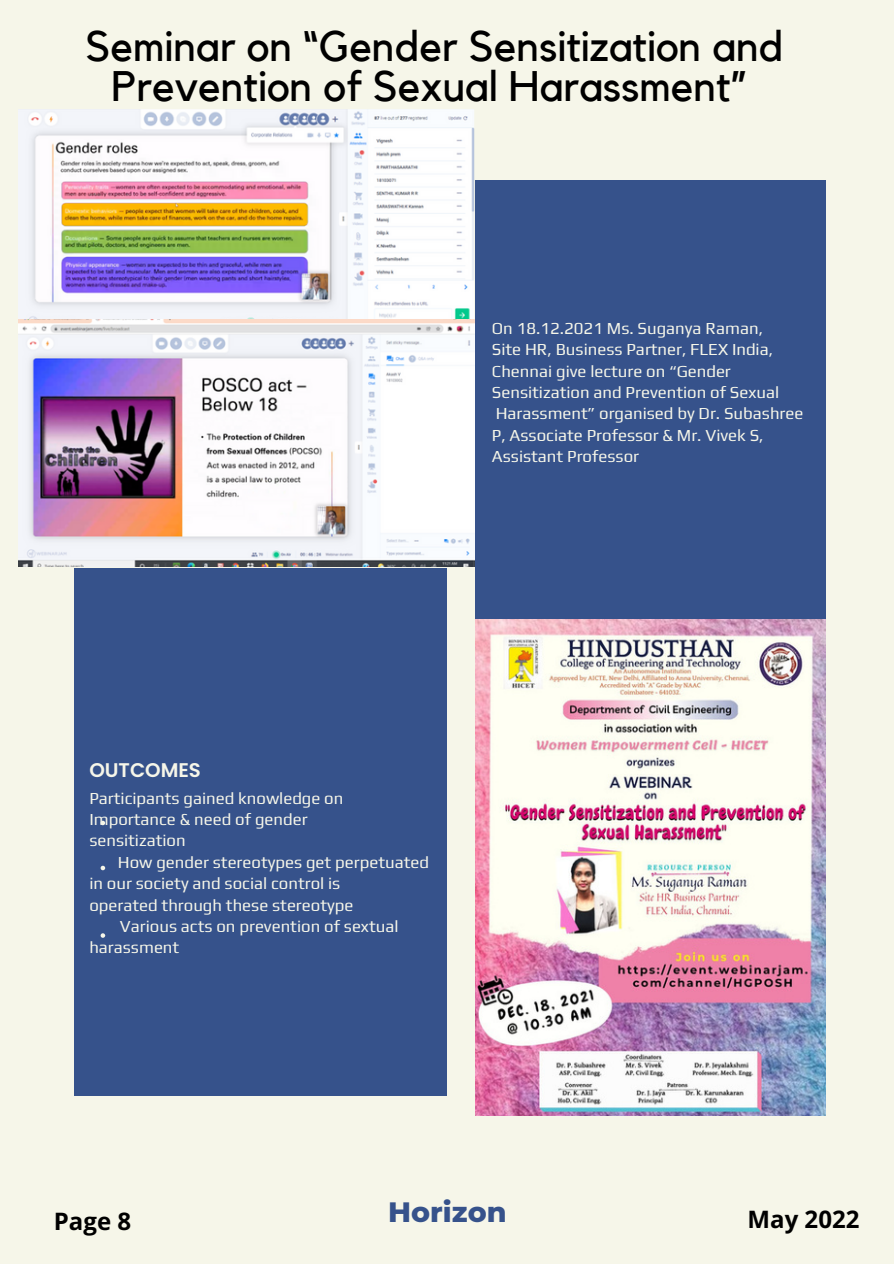
<style>
.page{position:relative;width:894px;height:1264px;background:#fff}
.page>*{position:absolute;margin:0;border:0;box-sizing:border-box;transform-origin:0 0}
.t1{font:42.6px/40.5px "Kollektif";color:#000;text-align:center}
.t2{font:800 28.5px "Montserrat";color:#36528b}
.t3{font:700 24px "Open Sans";color:#000}
.t4{font:600 19.8px "Poppins";color:#f6f6e9}
.t5{font:16.8px/21.5px "Play";color:#f6f6e9}
</style>
<div class="page">
<div style="left:0;top:0;width:893px;height:1263px;background:#f6f6e9"></div>
<div style="left:74px;top:568px;width:373px;height:528px;background:#36528b"></div>
<img style="left:19px;top:109px;width:456px;height:457px">
<div style="left:475px;top:180px;width:350px;height:519px;background:#36528b"></div>
<img style="left:475px;top:620px;width:350px;height:495px">
<svg style="left:101px;top:820px;width:4px;height:5px"></svg>
<svg style="left:101px;top:865px;width:4px;height:5px"></svg>
<svg style="left:101px;top:933px;width:4px;height:4px"></svg>
<p class="t1" style="left:86px;top:27px;width:698px">Seminar on “Gender Sensitization and<br>Prevention of Sexual Harassment”</p>
<p class="t5" style="left:491px;top:317px;width:289px">On 18.12.2021 Ms. Suganya Raman, Site HR, Business Partner, FLEX India, Chennai give lecture on “Gender Sensitization and Prevention of Sexual</p>
<p class="t5" style="left:491px;top:402px;width:313px">Harassment” organised by Dr. Subashree<br>P, Associate Professor &amp; Mr. Vivek S,<br>Assistant Professor</p>
<p class="t4" style="left:89px;top:756px;width:113px">OUTCOMES</p>
<p class="t5" style="left:89px;top:786px;width:255px">Participants gained knowledge on</p>
<p class="t5" style="left:89px;top:808px;width:220px">Importance &amp; need of gender</p>
<p class="t5" style="left:89px;top:829px;width:98px">sensitization</p>
<p class="t5" style="left:118px;top:851px;width:312px">How gender stereotypes get perpetuated</p>
<p class="t5" style="left:89px;top:872px;width:252px">in our society and social control is</p>
<p class="t5" style="left:89px;top:893px;width:265px">operated through these stereotype</p>
<p class="t5" style="left:120px;top:915px;width:280px">Various acts on prevention of sextual</p>
<p class="t5" style="left:89px;top:936px;width:91px">harassment</p>
<p class="t3" style="left:54px;top:1203px;width:79px">Page 8</p>
<p class="t2" style="left:388px;top:1194px;width:120px">Horizon</p>
<p class="t3" style="left:747px;top:1201px;width:113px">May 2022</p>
</div>
